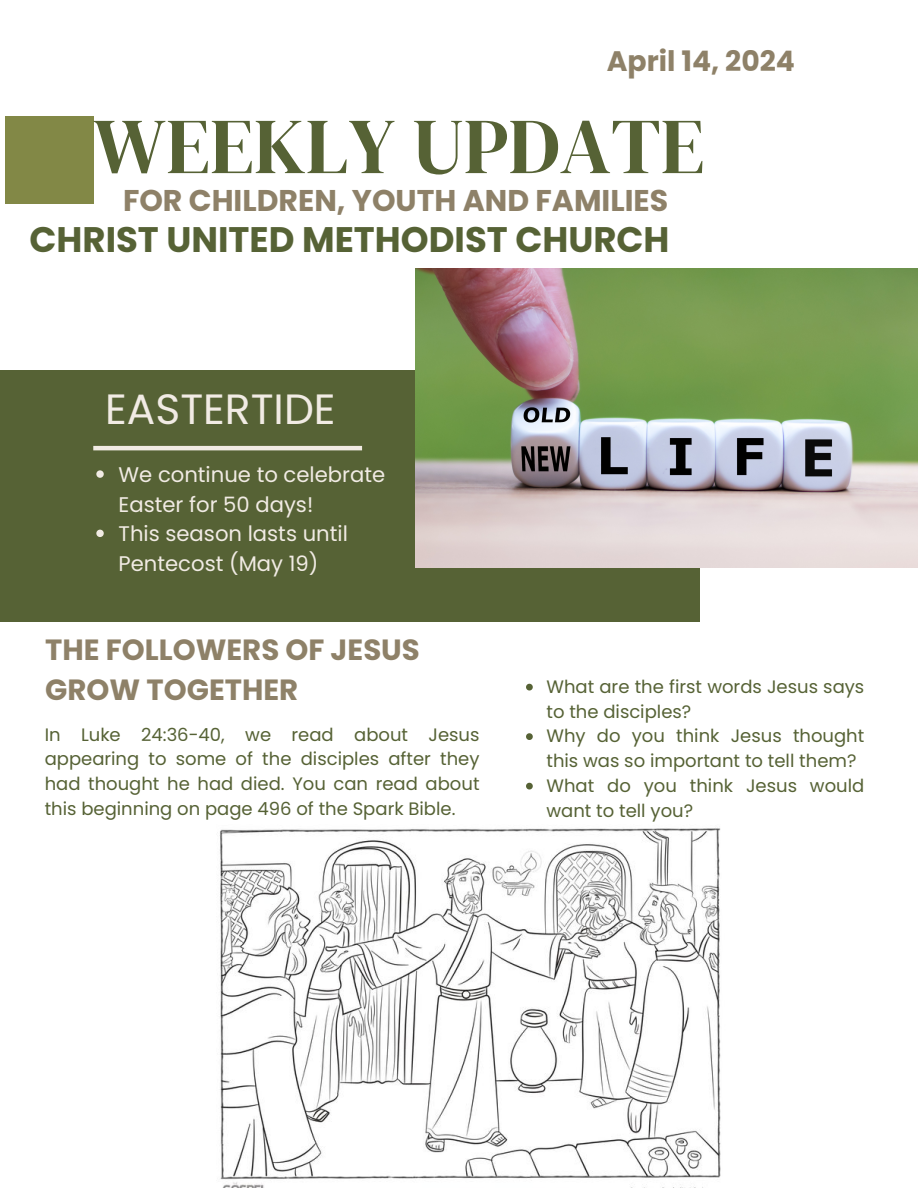
<style>
.page{position:relative;width:918px;height:1188px;background:#fff}
.page>*{position:absolute;margin:0;border:0;box-sizing:border-box;transform-origin:0 0}
.t1{font:79.05px "DM Serif Display";color:#566235}
.t2{font:42.3px "Poppins";color:#f1ebe4}
.t3{font:700 35.55px "Poppins";color:#566235}
.t4{font:700 30px "Poppins";color:#8e8168}
.t5{font:700 29.25px/40.2px "Poppins";color:#8e8168}
.t6{font:700 28.2px "Poppins";color:#8e8168}
.t7{font:21.15px/29.7px "Poppins";color:#f1ebe4}
.t8{font:18px/24.8px "Poppins";color:#566235}
</style>
<div class="page">
<div style="left:0;top:370px;width:700px;height:252px;background:#566235"></div>
<hr style="left:93px;top:446px;width:269px;height:4px;background:#f1ebe4">
<div style="left:5px;top:117px;width:88px;height:87px;background:#828846"></div>
<img style="left:416px;top:269px;width:502px;height:299px">
<img style="left:219px;top:828px;width:502px;height:360px">
<svg style="left:96px;top:470px;width:8px;height:8px"></svg>
<svg style="left:96px;top:530px;width:8px;height:7px"></svg>
<svg style="left:526px;top:684px;width:7px;height:7px"></svg>
<svg style="left:526px;top:733px;width:7px;height:7px"></svg>
<svg style="left:526px;top:783px;width:7px;height:7px"></svg>
<h3 class="t6" style="left:607px;top:42px;width:190px">April 14, 2024</h3>
<h4 class="t1" style="left:93px;top:91px;width:613px">WEEKLY UPDATE</h4>
<p class="t4" style="left:123px;top:180px;width:547px">FOR CHILDREN, YOUTH AND FAMILIES</p>
<p class="t3" style="left:30px;top:215px;width:641px">CHRIST UNITED METHODIST CHURCH</p>
<p class="t2" style="left:105px;top:379px;width:232px">EASTERTIDE</p>
<h2 class="t7" style="left:119px;top:460px;width:268px">We continue to celebrate<br>Easter for 50 days!</h2>
<p class="t7" style="left:119px;top:519px;width:231px">This season lasts until<br>Pentecost (May 19)</p>
<p class="t5" style="left:45px;top:629px;width:376px">THE FOLLOWERS OF JESUS<br>GROW TOGETHER</p>
<h4 class="t8" style="left:45px;top:722px;width:436px;text-align:justify">In Luke 24:36-40, we read about Jesus appearing to some of the disciples after they had thought he had died. You can read about this beginning on page 496 of the Spark Bible.</h4>
<p class="t8" style="left:546px;top:674px;width:319px">What are the first words Jesus says to the disciples?</p>
<p class="t8" style="left:546px;top:724px;width:319px">Why do you think Jesus thought this was so important to tell them?</p>
<p class="t8" style="left:546px;top:773px;width:319px">What do you think Jesus would want to tell you?</p>
</div>
